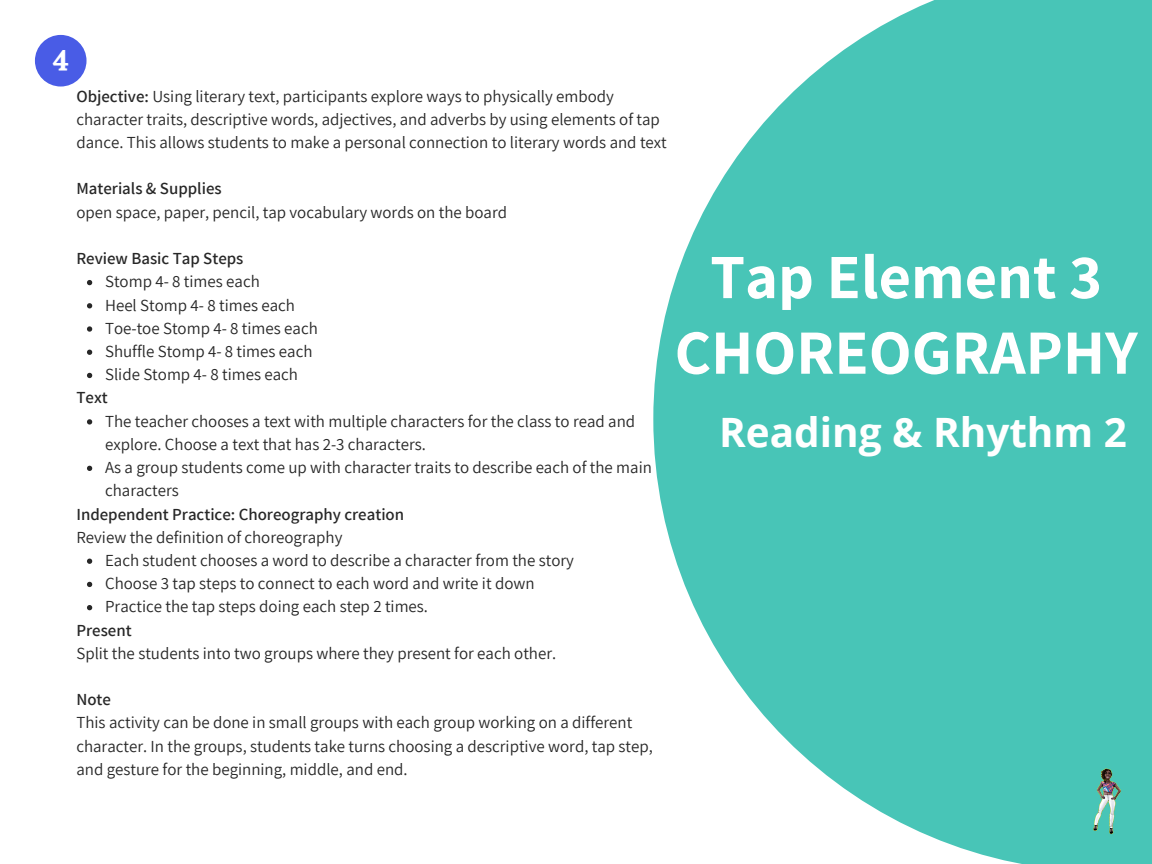
<style>
.page{position:relative;width:1152px;height:864px;background:#fff}
.page>*{position:absolute;margin:0;border:0;box-sizing:border-box;transform-origin:0 0}
.t1{font:700 63px/75.6px "Assistant";color:#fff;text-align:center}
.t2{font:700 40.5px "Open Sans";color:#fff}
.t3{font:700 31.95px "Halant";color:#fff}
.t4{font:16.95px/23.2px "Assistant";color:#272727}
.t5{font:600 16.95px "Assistant";color:#272727}
.s1{font-weight:600}
</style>
<div class="page">
<svg style="left:653px;top:0;width:499px;height:864px;fill:#48c5b7"></svg>
<svg style="left:87px;top:280px;width:5px;height:5px"></svg>
<svg style="left:87px;top:303px;width:5px;height:5px"></svg>
<svg style="left:87px;top:326px;width:5px;height:6px"></svg>
<svg style="left:87px;top:350px;width:5px;height:5px"></svg>
<svg style="left:87px;top:373px;width:5px;height:5px"></svg>
<svg style="left:87px;top:419px;width:5px;height:6px"></svg>
<svg style="left:87px;top:466px;width:5px;height:5px"></svg>
<svg style="left:87px;top:559px;width:5px;height:5px"></svg>
<svg style="left:87px;top:582px;width:5px;height:5px"></svg>
<svg style="left:87px;top:605px;width:5px;height:5px"></svg>
<div style="left:35px;top:35px;width:52px;height:52px;background:#495ce6;border-radius:50%"></div>
<img style="left:1063px;top:753px;width:89px;height:111px">
<h3 class="t3" style="left:52px;top:37px;width:18px">4</h3>
<p class="t4" style="left:76px;top:84px;width:592px"><span class="s1">Objective:</span> Using literary text, participants explore ways to physically embody character traits, descriptive words, adjectives, and adverbs by using elements of tap dance. This allows students to make a personal connection to literary words and text</p>
<p class="t5" style="left:76px;top:177px;width:147px">Materials &amp; Supplies</p>
<p class="t4" style="left:76px;top:200px;width:432px">open space, paper, pencil, tap vocabulary words on the board</p>
<p class="t5" style="left:76px;top:247px;width:169px">Review Basic Tap Steps</p>
<p class="t4" style="left:105px;top:269px;width:214px">Stomp 4- 8 times each<br>Heel Stomp 4- 8 times each<br>Toe-toe Stomp 4- 8 times each<br>Shuffle Stomp 4- 8 times each<br>Slide Stomp 4- 8 times each</p>
<p class="t4" style="left:105px;top:409px;width:548px">The teacher chooses a text with multiple characters for the class to read and explore. Choose a text that has 2-3 characters.<br>As a group students come up with character traits to describe each of the main characters</p>
<p class="t5" style="left:76px;top:386px;width:33px">Text</p>
<p class="t5" style="left:76px;top:502px;width:329px">Independent Practice: Choreography creation</p>
<p class="t4" style="left:76px;top:525px;width:268px">Review the definition of choreography</p>
<p class="t4" style="left:105px;top:548px;width:470px">Each student chooses a word to describe a character from the story<br>Choose 3 tap steps to connect to each word and write it down<br>Practice the tap steps doing each step 2 times.</p>
<p class="t5" style="left:76px;top:618px;width:57px">Present</p>
<p class="t4" style="left:76px;top:641px;width:481px">Split the students into two groups where they present for each other.</p>
<p class="t5" style="left:76px;top:688px;width:36px">Note</p>
<p class="t4" style="left:76px;top:711px;width:578px">This activity can be done in small groups with each group working on a different character. In the groups, students take turns choosing a descriptive word, tap step, and gesture for the beginning, middle, and end.</p>
<h1 class="t1" style="left:675px;top:237px;width:465px">Tap Element 3<br>CHOREOGRAPHY</h1>
<h2 class="t2" style="left:719px;top:403px;width:409px">Reading &amp; Rhythm 2</h2>
</div>
